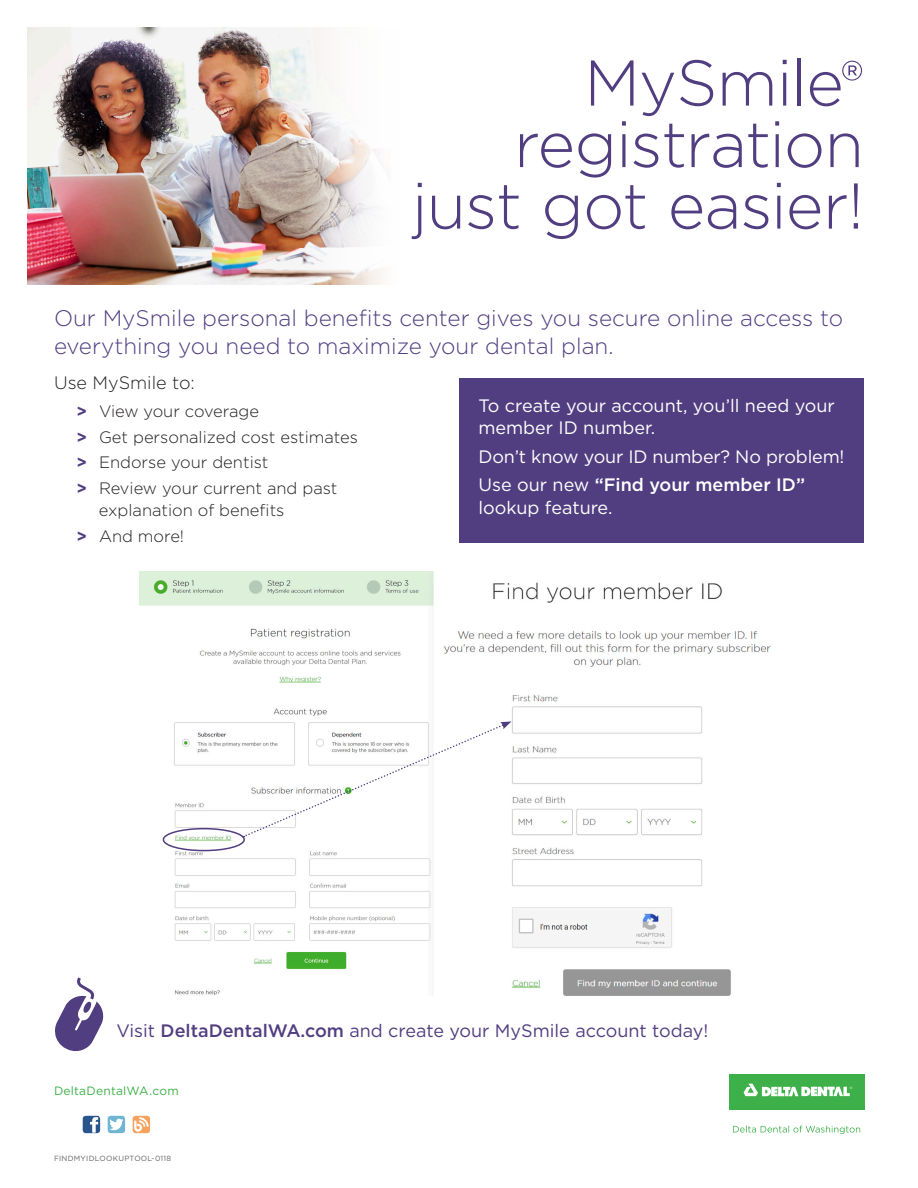
<style>
.page{position:relative;width:918px;height:1188px;background:#fff}
.page>*{position:absolute;margin:0;border:0;box-sizing:border-box;transform-origin:0 0}
.t1{font:300 64.5px/61.5px "Gotham";letter-spacing:-.02em;color:#513e81;text-align:right}
.Default{font:300 22.5px/28.5px "Gotham";color:#513e81}
.Default-2{font:18px/22.5px "Gotham";letter-spacing:-.005em;color:#fff}
.t2{font:18px "Gotham";color:#513e81}
.Pa3{font:300 18px "Gotham";color:#231f20}
.Pa3-2{font:300 16.5px/22.5px "Gotham";color:#231f20}
.Pa4{font:300 16.5px "Gotham";color:#231f20}
.t3{font:12px "Gotham";letter-spacing:.015em;color:#3eb049}
.t4{font:7.5px "Gotham";letter-spacing:.035em;color:#636366}
.s1{font-size:57px}
.s2{font-weight:700;color:#513e81}
.s3{font-weight:500}
</style>
<div class="page">
<img style="left:27px;top:27px;width:356px;height:258px">
<div style="left:82px;top:1115px;width:19px;height:19px;background:#d6dee9;border-radius:3px"></div>
<div style="left:83px;top:1116px;width:17px;height:17px;background:#28558c;border-radius:3px"></div>
<svg style="left:90px;top:1117px;width:8px;height:16px"></svg>
<div style="left:107px;top:1115px;width:19px;height:19px;background:#e3f0f6;border-radius:3px"></div>
<div style="left:108px;top:1116px;width:17px;height:17px;background:#6fb6d5;border-radius:3px"></div>
<svg style="left:109px;top:1119px;width:14px;height:11px"></svg>
<svg style="left:132px;top:1115px;width:19px;height:19px"></svg>
<div style="left:133px;top:1116px;width:17px;height:17px;background:#f8a15c;border-radius:3px"></div>
<svg style="left:134px;top:1117px;width:15px;height:15px"></svg>
<div style="left:729px;top:1074px;width:135px;height:35px;background:#3eb049"></div>
<svg style="left:744px;top:1084px;width:108px;height:12px"></svg>
<svg style="left:733px;top:1126px;width:127px;height:8px"></svg>
<img style="left:140px;top:572px;width:631px;height:424px">
<svg style="left:55px;top:977px;width:49px;height:75px"></svg>
<div style="left:163px;top:828px;width:82px;height:23px;border:2px solid #513e81;border-radius:50%"></div>
<svg style="left:243px;top:722px;width:269px;height:115px"></svg>
<div style="left:459px;top:378px;width:405px;height:165px;background:#513e81"></div>
<p class="t1" style="left:412px;top:50px;width:454px">MySmile<span class="s1">® </span>registration just got easier!</p>
<p class="Default" style="left:54px;top:303px;width:791px">Our MySmile personal benefits center gives you secure online access to everything you need to maximize your dental plan.</p>
<p class="Pa3" style="left:54px;top:371px;width:142px">Use MySmile to:</p>
<p class="Pa3-2" style="left:77px;top:400px;width:184px"><span class="s2">&gt;</span> View your coverage</p>
<p class="Pa3-2" style="left:77px;top:425px;width:283px"><span class="s2">&gt;</span> Get personalized cost estimates</p>
<p class="Pa3-2" style="left:77px;top:451px;width:193px"><span class="s2">&gt;</span> Endorse your dentist</p>
<p class="Pa3-2" style="left:99px;top:476px;width:240px;text-indent:-22px"><span class="s2">&gt;</span> Review your current and past explanation of benefits</p>
<p class="Pa4" style="left:77px;top:526px;width:109px"><span class="s2">&gt;</span> And more!</p>
<p class="Default-2" style="left:478px;top:394px;width:358px">To create your account, you’ll need your member ID number.</p>
<p class="Default-2" style="left:478px;top:445px;width:368px">Don’t know your ID number? No problem!</p>
<p class="Default-2" style="left:478px;top:473px;width:328px">Use our new <span class="s3">“Find your member ID” </span>lookup feature.</p>
<p class="t2" style="left:116px;top:1020px;width:594px">Visit <span class="s3">DeltaDentalWA.com</span> and create your MySmile account today!</p>
<p class="t3" style="left:54px;top:1083px;width:126px">DeltaDentalWA.com</p>
<p class="t4" style="left:54px;top:1154px;width:119px">FINDMYIDLOOKUPTOOL-0118</p>
</div>
